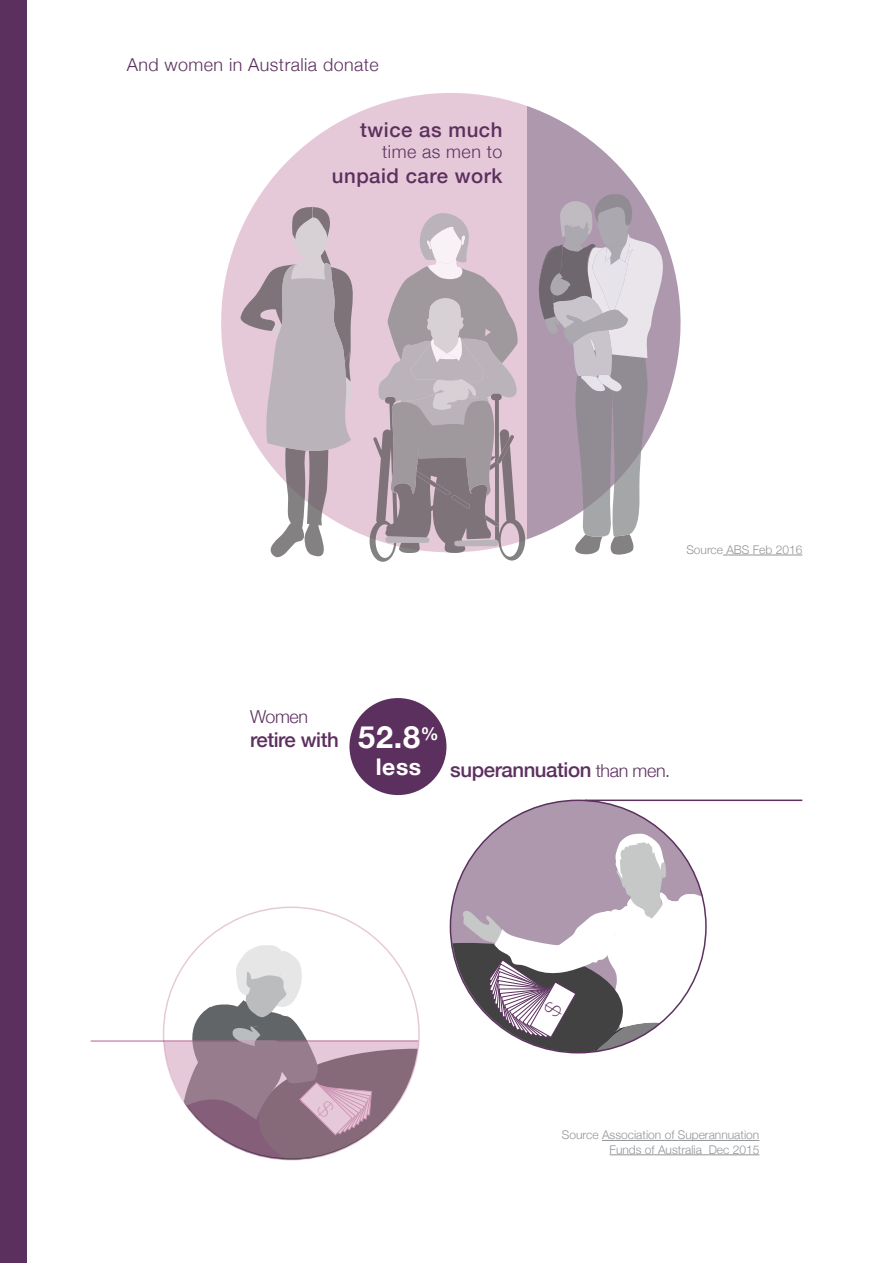
<style>
.page{position:relative;width:893px;height:1263px;background:#fff}
.page>*{position:absolute;margin:0;border:0;box-sizing:border-box;transform-origin:0 0}
.t1{font:700 22.95px "Helvetica Neue";color:#fff}
.t2{font:500 20.4px "Helvetica Neue";letter-spacing:-.02em;color:#5c305e}
.t3{font:500 20.4px "Helvetica Neue";letter-spacing:.025em;color:#5c305e}
.t4{font:300 17.85px "Helvetica Neue";letter-spacing:.025em;color:#5c305e}
.t5{font:300 12px/14.4px "Helvetica Neue";color:#919496;text-align:right}
.s1{font-weight:700;font-size:30.6px;color:#fff}
.s2{font-weight:300;font-size:17.85px}
</style>
<div class="page">
<svg style="left:450px;top:800px;width:256px;height:252px;background:#a892a9"></svg>
<svg style="left:163px;top:906px;width:257px;height:143px"></svg>
<hr style="left:91px;top:1040px;width:327px;height:2px;background:#cd94b4">
<hr style="left:585px;top:799px;width:217px;height:2px;background:#5c315e">
<div style="left:0;top:0;width:26px;height:1263px;background:#5c305e"></div>
<svg style="left:221px;top:93px;width:306px;height:452px;fill:#e6c9d9"></svg>
<svg style="left:527px;top:106px;width:154px;height:434px"></svg>
<svg style="left:537px;top:194px;width:126px;height:361px;background:#b7aeb8"></svg>
<svg style="left:370px;top:213px;width:155px;height:349px;background:#bcaeb7"></svg>
<svg style="left:241px;top:206px;width:116px;height:351px"></svg>
<div style="left:349px;top:698px;width:97px;height:97px;background:#5c305e;border-radius:50%"></div>
<hr style="left:602px;top:1140px;width:157px;height:1px;background:#919496">
<hr style="left:610px;top:1154px;width:149px;height:1px;background:#919496">
<hr style="left:723px;top:555px;width:79px;height:1px;background:#919496">
<svg style="left:451px;top:833px;width:256px;height:219px"></svg>
<svg style="left:164px;top:945px;width:255px;height:215px"></svg>
<h3 class="t4" style="left:127px;top:50px;width:254px">And women in Australia donate</h3>
<h2 class="t3" style="left:360px;top:113px;width:144px">twice as much</h2>
<h3 class="t4" style="left:382px;top:138px;width:122px">time as men to</h3>
<h2 class="t3" style="left:332px;top:159px;width:172px">unpaid care work</h2>
<p class="t5" style="left:686px;top:541px;width:118px">Source ABS Feb 2016</p>
<h3 class="t4" style="left:250px;top:702px;width:60px">Women</h3>
<h2 class="t2" style="left:250px;top:724px;width:190px">retire with <span class="s1">52.8</span><sup>%</sup></h2>
<h1 class="t1" style="left:376px;top:749px;width:47px">less</h1>
<h2 class="t2" style="left:450px;top:753px;width:222px">superannuation <span class="s2">than men.</span></h2>
<p class="t5" style="left:562px;top:1127px;width:199px">Source Association of Superannuation<br>Funds of Australia Dec 2015</p>
</div>
